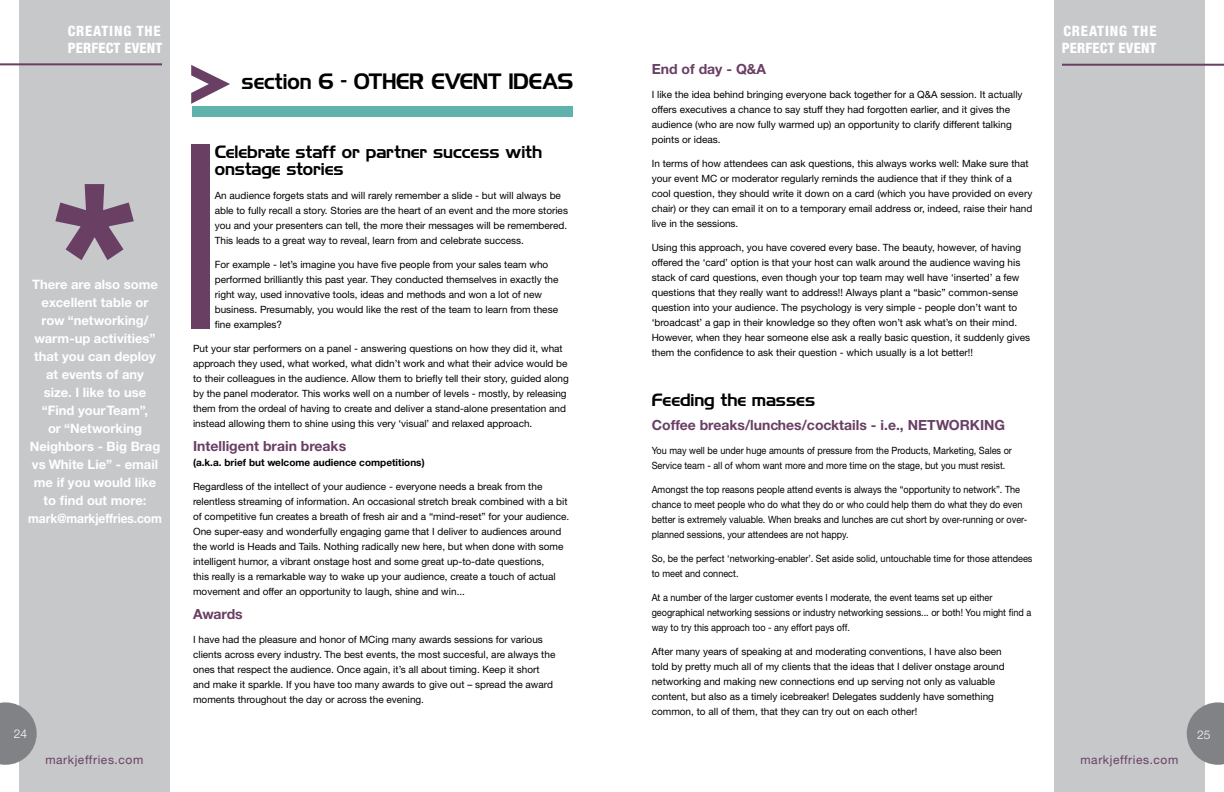
<style>
.page{position:relative;width:1224px;height:792px;background:#fff}
.page>*{position:absolute;margin:0;border:0;box-sizing:border-box;transform-origin:0 0}
.t1{font:700 169.2px "Thonburi";color:#693f64}
.t2{font:700 58px "Thonburi";color:#693f64}
.t3{font:20px "Highland Gothic FLF";color:#000;scale:.96 1}
.t4{font:16px/17px "Highland Gothic FLF";color:#000}
.t5{font:800 condensed 14.3px/16.9px "Helvetica Neue";letter-spacing:.01em;color:#fff}
.t6{font:700 14px "Helvetica Neue CE";color:#693f64}
.t7{font:700 13px/18px "Helvetica Neue CE";color:#fff;text-align:center}
.t8{font:12px "Helvetica Neue";letter-spacing:.05em;color:#693f64}
.t9{font:300 12px "Helvetica Neue";color:#fff}
.t10{font:10px/15px "Helvetica Neue";color:#000}
.t11{font:10px/15px "Helvetica Neue";color:#000;scale:.91 1}
.t12{font:700 10px "Helvetica Neue CE";color:#000}
</style>
<div class="page">
<div style="left:19px;top:0;width:150px;height:792px;background:#c7c8ca"></div>
<svg style="left:0;top:702px;width:37px;height:63px"></svg>
<div style="left:1054px;top:0;width:150px;height:792px;background:#c7c8ca"></div>
<svg style="left:1187px;top:702px;width:37px;height:63px"></svg>
<hr style="left:0;top:63px;width:162px;height:2px;background:#693f64">
<hr style="left:1062px;top:64px;width:162px;height:2px;background:#693f64">
<div style="left:192px;top:144px;width:18px;height:184px;background:#693f64"></div>
<div style="left:192px;top:107px;width:381px;height:10px;background:#60b2ad"></div>
<svg style="left:191px;top:65px;width:40px;height:42px"></svg>
<svg style="left:55px;top:184px;width:79px;height:76px"></svg>
<h3 class="t5" style="left:68px;top:22px;width:96px">CREATING THE<br>PERFECT EVENT</h3>
<h3 class="t5" style="left:1062px;top:23px;width:96px">CREATING THE<br>PERFECT EVENT</h3>
<h1 class="t1" style="left:53px;top:114px;width:87px">*</h1>
<h3 class="t7" style="left:32px;top:276px;width:127px">There are also some</h3>
<h3 class="t7" style="left:42px;top:294px;width:108px">excellent table or</h3>
<h3 class="t7" style="left:42px;top:312px;width:108px">row “networking/</h3>
<h3 class="t7" style="left:35px;top:330px;width:123px">warm-up activities”</h3>
<h3 class="t7" style="left:28px;top:348px;width:135px">that you can deploy at events of any<br>size. I like to use “Find your Team”,<br>or “Networking<br>Neighbors - Big Brag vs White Lie” - email me if you would like to find out more: mark@markjeffries.com</h3>
<h2 class="t2" style="left:190px;top:31px;width:40px">&gt;</h2>
<h3 class="t3" style="left:241px;top:67px;width:347px">section 6 - OTHER EVENT IDEAS</h3>
<h3 class="t4" style="left:215px;top:142px;width:329px">Celebrate staff or partner success with onstage stories</h3>
<p class="t10" style="left:215px;top:187px;width:355px">An audience forgets stats and will rarely remember a slide - but will always be able to fully recall a story. Stories are the heart of an event and the more stories you and your presenters can tell, the more their messages will be remembered.<br>This leads to a great way to reveal, learn from and celebrate success.</p>
<p class="t10" style="left:215px;top:256px;width:345px">For example - let’s imagine you have five people from your sales team who performed brilliantly this past year. They conducted themselves in exactly the right way, used innovative tools, ideas and methods and won a lot of new business. Presumably, you would like the rest of the team to learn from these fine examples?</p>
<p class="t10" style="left:193px;top:340px;width:377px">Put your star performers on a panel - answering questions on how they did it, what approach they used, what worked, what didn’t work and what their advice would be to their colleagues in the audience. Allow them to briefly tell their story, guided along by the panel moderator. This works well on a number of levels - mostly, by releasing them from the ordeal of having to create and deliver a stand-alone presentation and instead allowing them to shine using this very ‘visual’ and relaxed approach.</p>
<h3 class="t6" style="left:193px;top:437px;width:155px">Intelligent brain breaks</h3>
<p class="t12" style="left:193px;top:456px;width:233px">(a.k.a. brief but welcome audience competitions)</p>
<p class="t10" style="left:193px;top:478px;width:378px">Regardless of the intellect of your audience - everyone needs a break from the relentless streaming of information. An occasional stretch break combined with a bit of competitive fun creates a breath of fresh air and a “mind-reset” for your audience.<br>One super-easy and wonderfully engaging game that I deliver to audiences around the world is Heads and Tails. Nothing radically new here, but when done with some intelligent humor, a vibrant onstage host and some great up-to-date questions,<br>this really is a remarkable way to wake up your audience, create a touch of actual movement and offer an opportunity to laugh, shine and win...</p>
<h3 class="t6" style="left:193px;top:605px;width:51px">Awards</h3>
<p class="t10" style="left:193px;top:631px;width:364px">I have had the pleasure and honor of MCing many awards sessions for various clients across every industry. The best events, the most succesful, are always the ones that respect the audience. Once again, it’s all about timing. Keep it short and make it sparkle. If you have too many awards to give out – spread the award moments throughout the day or across the evening.</p>
<h3 class="t6" style="left:652px;top:61px;width:116px">End of day - Q&amp;A</h3>
<p class="t10" style="left:652px;top:87px;width:372px">I like the idea behind bringing everyone back together for a Q&amp;A session. It actually offers executives a chance to say stuff they had forgotten earlier, and it gives the audience (who are now fully warmed up) an opportunity to clarify different talking points or ideas.</p>
<p class="t10" style="left:652px;top:156px;width:382px">In terms of how attendees can ask questions, this always works well: Make sure that your event MC or moderator regularly reminds the audience that if they think of a cool question, they should write it down on a card (which you have provided on every chair) or they can email it on to a temporary email address or, indeed, raise their hand live in the sessions.</p>
<p class="t10" style="left:652px;top:240px;width:380px">Using this approach, you have covered every base. The beauty, however, of having offered the ‘card’ option is that your host can walk around the audience waving his stack of card questions, even though your top team may well have ‘inserted’ a few questions that they really want to address!! Always plant a “basic” common-sense question into your audience. The psychology is very simple - people don’t want to ‘broadcast’ a gap in their knowledge so they often won’t ask what’s on their mind.<br>However, when they hear someone else ask a really basic question, it suddenly gives them the confidence to ask their question - which usually is a lot better!!</p>
<h3 class="t4" style="left:652px;top:391px;width:165px">Feeding the masses</h3>
<h3 class="t6" style="left:652px;top:417px;width:355px">Coffee breaks/lunches/cocktails - i.e., NETWORKING</h3>
<p class="t11" style="left:652px;top:443px;width:397px">You may well be under huge amounts of pressure from the Products, Marketing, Sales or<br>Service team - all of whom want more and more time on the stage, but you must resist.</p>
<p class="t11" style="left:652px;top:482px;width:414px">Amongst the top reasons people attend events is always the “opportunity to network”. The chance to meet people who do what they do or who could help them do what they do even better is extremely valuable. When breaks and lunches are cut short by over-running or over&shy;planned sessions, your attendees are not happy.</p>
<p class="t11" style="left:652px;top:551px;width:420px">So, be the perfect ‘networking-enabler’. Set aside solid, untouchable time for those attendees to meet and connect.</p>
<p class="t11" style="left:652px;top:590px;width:419px">At a number of the larger customer events I moderate, the event teams set up either geographical networking sessions or industry networking sessions... or both! You might find a way to try this approach too - any effort pays off.</p>
<p class="t10" style="left:652px;top:644px;width:355px">After many years of speaking at and moderating conventions, I have also been told by pretty much all of my clients that the ideas that I deliver onstage around networking and making new connections end up serving not only as valuable content, but also as a timely icebreaker! Delegates suddenly have something common, to all of them, that they can try out on each other!</p>
<p class="t9" style="left:14px;top:726px;width:15px">24</p>
<p class="t9" style="left:1197px;top:727px;width:15px">25</p>
<p class="t8" style="left:45px;top:753px;width:99px">markjeffries.com</p>
<p class="t8" style="left:1080px;top:753px;width:99px">markjeffries.com</p>
</div>
